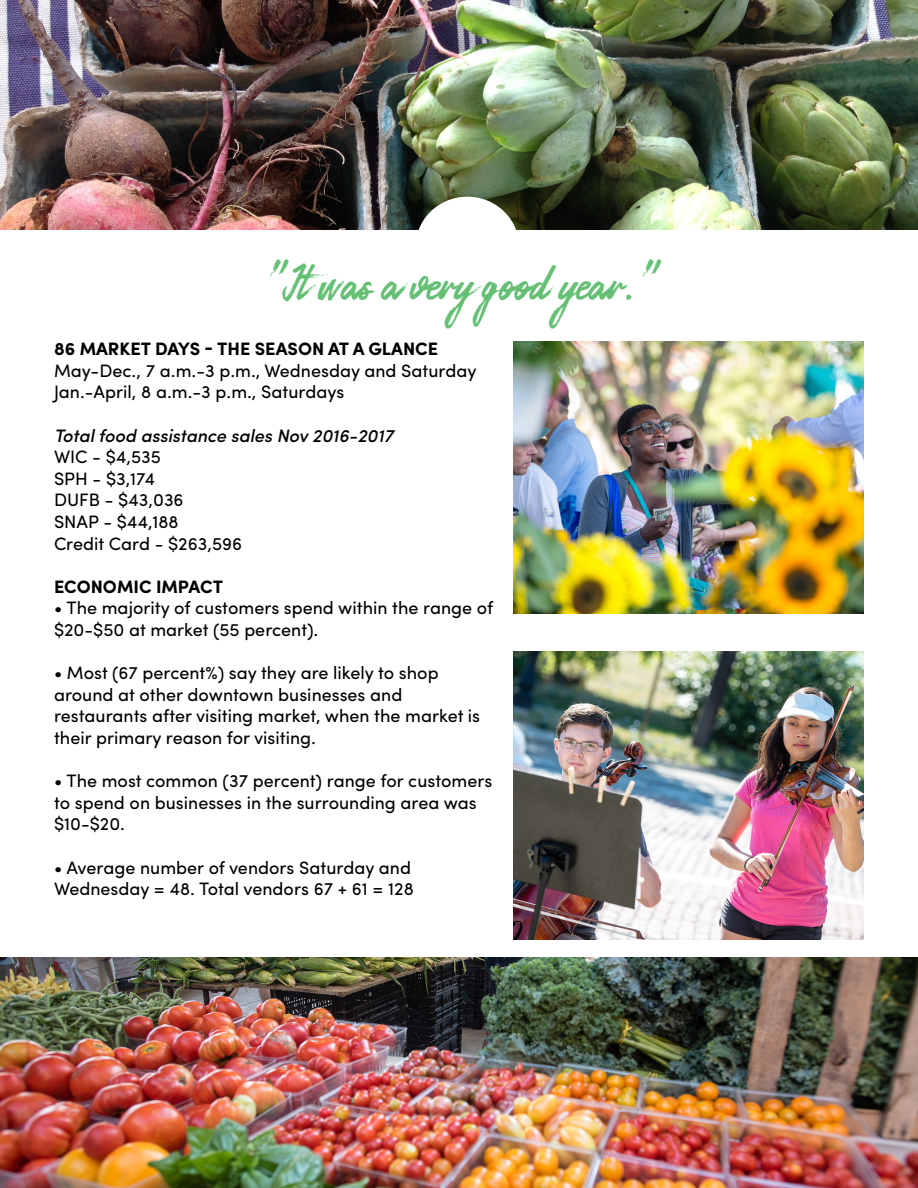
<style>
.page{position:relative;width:918px;height:1188px;background:#fff}
.page>*{position:absolute;margin:0;border:0;box-sizing:border-box;transform-origin:0 0}
.Bell_MT{font:33px "Burelom";color:#65bf74}
.t1{font:18px/21.6px "Sofia Pro";color:#000}
.t2{font:700 18px "Sofia Pro";color:#000}
.t3{font:italic 500 18px "Sofia Pro";color:#000}
</style>
<div class="page">
<img style="left:0;top:0;width:918px;height:229px">
<div style="left:416px;top:197px;width:103px;height:100px;background:#fff;border-radius:50%"></div>
<img style="left:0;top:957px;width:918px;height:231px">
<img style="left:513px;top:342px;width:351px;height:272px">
<img style="left:513px;top:652px;width:351px;height:288px">
<p class="Bell_MT" style="left:263px;top:268px;width:394px">“Itwas a verygood year.”</p>
<p class="t2" style="left:54px;top:335px;width:386px">86 MARKET DAYS - THE SEASON AT A GLANCE</p>
<p class="t1" style="left:54px;top:358px;width:424px">May-Dec., 7 a.m.-3 p.m., Wednesday and Saturday</p>
<p class="t1" style="left:54px;top:380px;width:292px">Jan.-April, 8 a.m.-3 p.m., Saturdays</p>
<p class="t3" style="left:54px;top:422px;width:341px">Total food assistance sales Nov 2016-2017</p>
<p class="t1" style="left:54px;top:445px;width:109px">WIC - $4,535</p>
<p class="t1" style="left:54px;top:466px;width:103px">SPH - $3,174</p>
<p class="t1" style="left:54px;top:488px;width:131px">DUFB - $43,036</p>
<p class="t1" style="left:54px;top:510px;width:126px">SNAP - $44,188</p>
<p class="t1" style="left:54px;top:531px;width:190px">Credit Card - $263,596</p>
<p class="t2" style="left:54px;top:573px;width:171px">ECONOMIC IMPACT</p>
<p class="t1" style="left:54px;top:596px;width:441px">• The majority of customers spend within the range of $20-$50 at market (55 percent).</p>
<p class="t1" style="left:54px;top:661px;width:428px">• Most (67 percent%) say they are likely to shop around at other downtown businesses and restaurants after visiting market, when the market is their primary reason for visiting.</p>
<p class="t1" style="left:54px;top:769px;width:440px">• The most common (37 percent) range for customers to spend on businesses in the surrounding area was $10-$20.</p>
<p class="t1" style="left:54px;top:855px;width:361px">• Average number of vendors Saturday and<br>Wednesday = 48. Total vendors 67 + 61 = 128</p>
</div>
